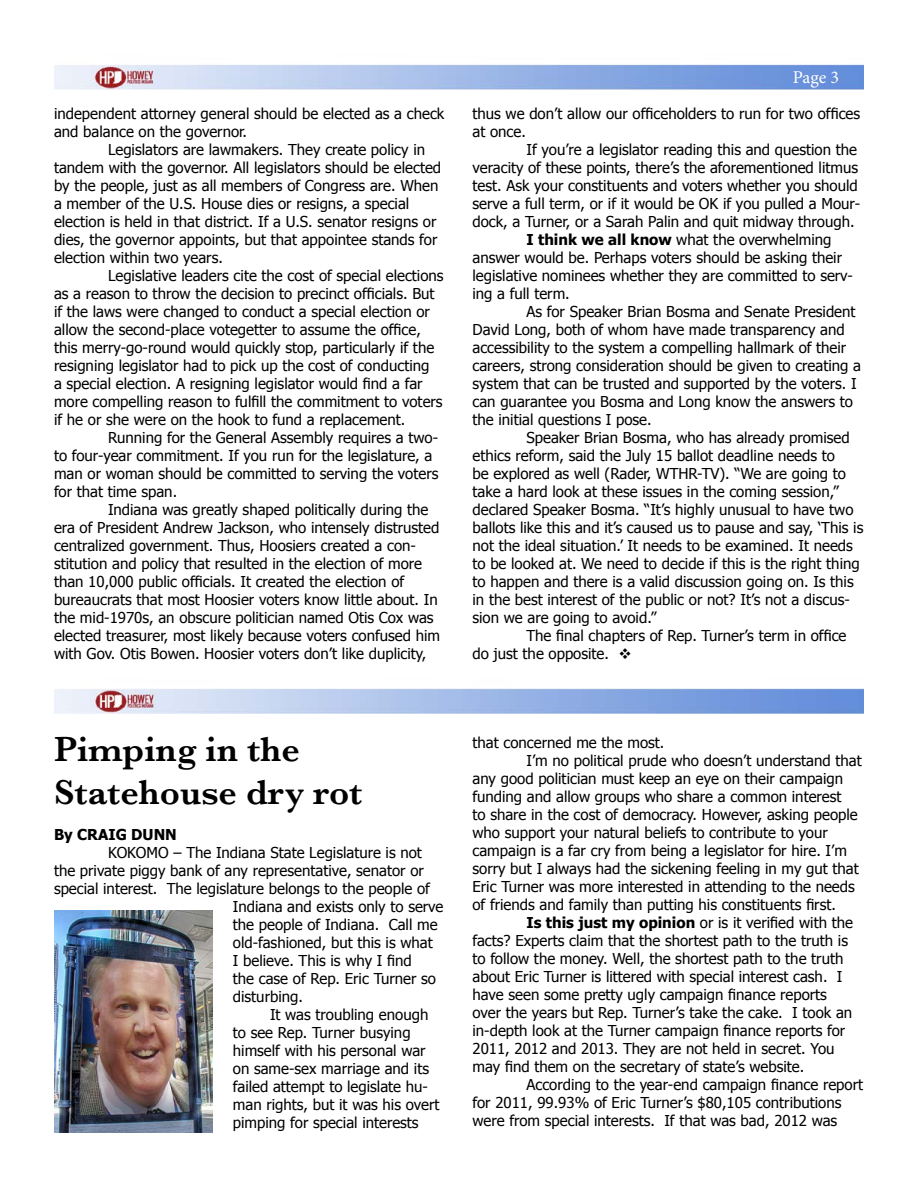
<style>
.page{position:relative;width:918px;height:1188px;background:#fff}
.page>*{position:absolute;margin:0;border:0;box-sizing:border-box;transform-origin:0 0}
.t1{font:600 36px/43.2px "Baskerville";color:#000}
.t2{font:18px "Minion Pro";color:#fff}
.t3{font:15px/18px "Tahoma";color:#000}
.t4{font:700 15px "Tahoma";color:#000}
.s1{font-weight:700}
</style>
<div class="page">
<img style="left:54px;top:64px;width:810px;height:26px">
<img style="left:54px;top:688px;width:810px;height:26px">
<img style="left:54px;top:911px;width:159px;height:222px">
<p class="t3" style="left:54px;top:104px;width:392px">independent attorney general should be elected as a check and balance on the governor.</p>
<p class="t3" style="left:54px;top:140px;width:389px;text-indent:54px">Legislators are lawmakers. They create policy in tandem with the governor. All legislators should be elected by the people, just as all members of Congress are. When a member of the U.S. House dies or resigns, a special election is held in that district. If a U.S. senator resigns or dies, the governor appoints, but that appointee stands for election within two years.</p>
<p class="t3" style="left:54px;top:266px;width:391px;text-indent:54px">Legislative leaders cite the cost of special elections as a reason to throw the decision to precinct officials. But if the laws were changed to conduct a special election or allow the second-place votegetter to assume the office, this merry-go-round would quickly stop, particularly if the resigning legislator had to pick up the cost of conducting<br>a special election. A resigning legislator would find a far more compelling reason to fulfill the commitment to voters if he or she were on the hook to fund a replacement.</p>
<p class="t3" style="left:54px;top:428px;width:386px;text-indent:54px">Running for the General Assembly requires a two&shy;to four-year commitment. If you run for the legislature, a man or woman should be committed to serving the voters for that time span.</p>
<p class="t3" style="left:54px;top:500px;width:388px;text-indent:54px">Indiana was greatly shaped politically during the era of President Andrew Jackson, who intensely distrusted centralized government. Thus, Hoosiers created a con&shy;stitution and policy that resulted in the election of more than 10,000 public officials. It created the election of bureaucrats that most Hoosier voters know little about. In the mid-1970s, an obscure politician named Otis Cox was elected treasurer, most likely because voters confused him with Gov. Otis Bowen. Hoosier voters don’t like duplicity,</p>
<p class="t2" style="left:793px;top:65px;width:48px">Page 3</p>
<p class="t3" style="left:472px;top:104px;width:389px">thus we don’t allow our officeholders to run for two offices at once.</p>
<p class="t3" style="left:526px;top:140px;width:332px">If you’re a legislator reading this and question the</p>
<p class="t3" style="left:472px;top:158px;width:387px">veracity of these points, there’s the aforementioned litmus</p>
<p class="t3" style="left:472px;top:176px;width:387px">test. Ask your constituents and voters whether you should</p>
<p class="t3" style="left:472px;top:194px;width:389px">serve a full term, or if it would be OK if you pulled a Mour-</p>
<p class="t3" style="left:472px;top:212px;width:384px">dock, a Turner, or a Sarah Palin and quit midway through.</p>
<p class="t3" style="left:526px;top:230px;width:307px"><span class="s1">I think we all know</span> what the overwhelming</p>
<p class="t3" style="left:472px;top:248px;width:371px">answer would be. Perhaps voters should be asking their</p>
<p class="t3" style="left:472px;top:266px;width:382px">legislative nominees whether they are committed to serv-</p>
<p class="t3" style="left:472px;top:284px;width:99px">ing a full term.</p>
<p class="t3" style="left:527px;top:302px;width:331px">As for Speaker Brian Bosma and Senate President</p>
<p class="t3" style="left:472px;top:320px;width:374px">David Long, both of whom have made transparency and</p>
<p class="t3" style="left:472px;top:338px;width:375px">accessibility to the system a compelling hallmark of their</p>
<p class="t3" style="left:472px;top:356px;width:390px">careers, strong consideration should be given to creating a</p>
<p class="t3" style="left:472px;top:374px;width:386px">system that can be trusted and supported by the voters. I</p>
<p class="t3" style="left:472px;top:392px;width:382px">can guarantee you Bosma and Long know the answers to</p>
<p class="t3" style="left:472px;top:410px;width:181px">the initial questions I pose.</p>
<p class="t3" style="left:527px;top:428px;width:325px">Speaker Brian Bosma, who has already promised</p>
<p class="t3" style="left:472px;top:446px;width:364px">ethics reform, said the July 15 ballot deadline needs to</p>
<p class="t3" style="left:472px;top:464px;width:375px">be explored as well (Rader, WTHR-TV). “We are going to</p>
<p class="t3" style="left:472px;top:482px;width:368px">take a hard look at these issues in the coming session,”</p>
<p class="t3" style="left:472px;top:500px;width:383px">declared Speaker Bosma. “It’s highly unusual to have two</p>
<p class="t3" style="left:472px;top:518px;width:392px">ballots like this and it’s caused us to pause and say, ‘This is</p>
<p class="t3" style="left:472px;top:536px;width:382px">not the ideal situation.’ It needs to be examined. It needs</p>
<p class="t3" style="left:472px;top:554px;width:389px">to be looked at. We need to decide if this is the right thing</p>
<p class="t3" style="left:472px;top:572px;width:383px">to happen and there is a valid discussion going on. Is this</p>
<p class="t3" style="left:472px;top:590px;width:379px">in the best interest of the public or not? It’s not a discus-</p>
<p class="t3" style="left:472px;top:608px;width:185px">sion we are going to avoid.”</p>
<p class="t3" style="left:527px;top:626px;width:322px">The final chapters of Rep. Turner’s term in office</p>
<p class="t3" style="left:472px;top:644px;width:161px">do just the opposite. ❖</p>
<h1 class="t1" style="left:54px;top:727px;width:310px">Pimping in the<br>Statehouse dry rot</h1>
<p class="t4" style="left:54px;top:824px;width:124px">By CRAIG DUNN</p>
<p class="t3" style="left:108px;top:843px;width:316px">KOKOMO – The Indiana State Legislature is not</p>
<p class="t3" style="left:54px;top:861px;width:371px">the private piggy bank of any representative, senator or</p>
<p class="t3" style="left:54px;top:879px;width:378px">special interest. The legislature belongs to the people of</p>
<p class="t3" style="left:233px;top:897px;width:212px">Indiana and exists only to serve</p>
<p class="t3" style="left:233px;top:915px;width:206px">the people of Indiana. Call me</p>
<p class="t3" style="left:233px;top:933px;width:201px">old-fashioned, but this is what</p>
<p class="t3" style="left:233px;top:951px;width:180px">I believe. This is why I find</p>
<p class="t3" style="left:233px;top:969px;width:205px">the case of Rep. Eric Turner so</p>
<p class="t3" style="left:233px;top:987px;width:72px">disturbing.</p>
<p class="t3" style="left:270px;top:1005px;width:160px">It was troubling enough</p>
<p class="t3" style="left:233px;top:1023px;width:179px">to see Rep. Turner busying</p>
<p class="t3" style="left:233px;top:1041px;width:194px">himself with his personal war</p>
<p class="t3" style="left:233px;top:1059px;width:198px">on same-sex marriage and its</p>
<p class="t3" style="left:233px;top:1077px;width:197px">failed attempt to legislate hu-</p>
<p class="t3" style="left:233px;top:1095px;width:208px">man rights, but it was his overt</p>
<p class="t3" style="left:233px;top:1113px;width:187px">pimping for special interests</p>
<p class="t3" style="left:472px;top:733px;width:193px">that concerned me the most.</p>
<p class="t3" style="left:526px;top:751px;width:337px">I’m no political prude who doesn’t understand that</p>
<p class="t3" style="left:472px;top:769px;width:372px">any good politician must keep an eye on their campaign</p>
<p class="t3" style="left:472px;top:787px;width:370px">funding and allow groups who share a common interest</p>
<p class="t3" style="left:472px;top:805px;width:387px">to share in the cost of democracy. However, asking people</p>
<p class="t3" style="left:472px;top:823px;width:357px">who support your natural beliefs to contribute to your</p>
<p class="t3" style="left:472px;top:841px;width:376px">campaign is a far cry from being a legislator for hire. I’m</p>
<p class="t3" style="left:472px;top:859px;width:388px">sorry but I always had the sickening feeling in my gut that</p>
<p class="t3" style="left:472px;top:877px;width:384px">Eric Turner was more interested in attending to the needs</p>
<p class="t3" style="left:472px;top:895px;width:365px">of friends and family than putting his constituents first.</p>
<p class="t3" style="left:526px;top:913px;width:328px"><span class="s1">Is this just my opinion</span> or is it verified with the</p>
<p class="t3" style="left:472px;top:931px;width:377px">facts? Experts claim that the shortest path to the truth is</p>
<p class="t3" style="left:472px;top:949px;width:372px">to follow the money. Well, the shortest path to the truth</p>
<p class="t3" style="left:472px;top:967px;width:372px">about Eric Turner is littered with special interest cash. I</p>
<p class="t3" style="left:472px;top:985px;width:356px">have seen some pretty ugly campaign finance reports</p>
<p class="t3" style="left:472px;top:1003px;width:381px">over the years but Rep. Turner’s take the cake. I took an</p>
<p class="t3" style="left:472px;top:1021px;width:374px">in-depth look at the Turner campaign finance reports for</p>
<p class="t3" style="left:472px;top:1039px;width:364px">2011, 2012 and 2013. They are not held in secret. You</p>
<p class="t3" style="left:472px;top:1057px;width:333px">may find them on the secretary of state’s website.</p>
<p class="t3" style="left:526px;top:1075px;width:338px">According to the year-end campaign finance report</p>
<p class="t3" style="left:472px;top:1093px;width:370px">for 2011, 99.93% of Eric Turner’s $80,105 contributions</p>
<p class="t3" style="left:472px;top:1111px;width:366px">were from special interests. If that was bad, 2012 was</p>
</div>
